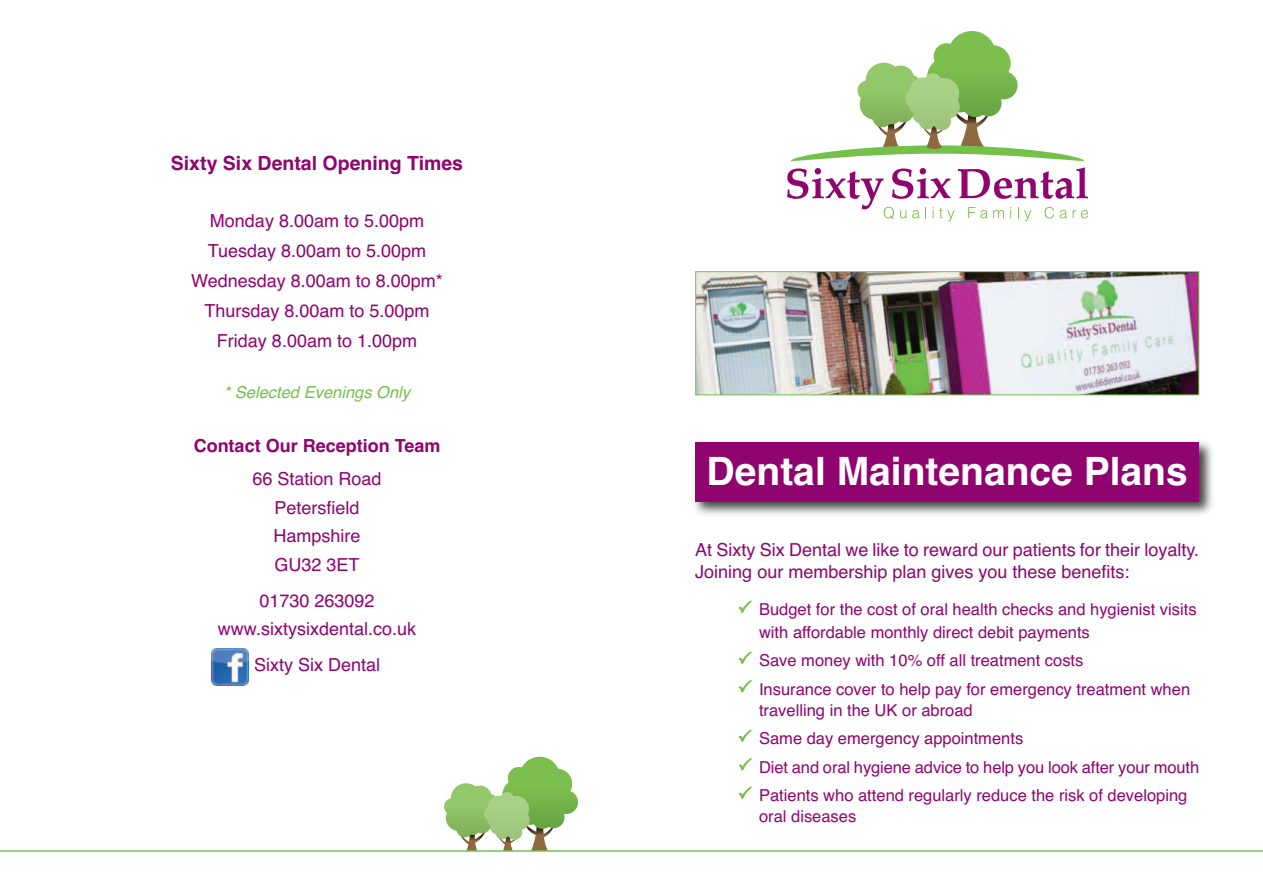
<style>
.page{position:relative;width:1263px;height:893px;background:#fff}
.page>*{position:absolute;margin:0;border:0;box-sizing:border-box;transform-origin:0 0}
.t1{font:700 39px "Helvetica";color:#fff}
.t2{font:700 19.5px "Helvetica";color:#8f046e}
.t3{font:18px/30px "Helvetica";color:#8f046e;text-align:center}
.t4{font:700 18px "Helvetica";color:#8f046e}
.t5{font:16.5px/28.5px "Helvetica";color:#8f046e}
.t6{font:italic 16.5px "Helvetica";color:#75c049}
</style>
<div class="page">
<img style="left:694px;top:441px;width:519px;height:74px">
<div style="left:695px;top:442px;width:504px;height:59px;background:#8f046e"></div>
<svg style="left:787px;top:31px;width:301px;height:190px"></svg>
<svg style="left:444px;top:757px;width:134px;height:93px"></svg>
<img style="left:697px;top:273px;width:500px;height:120px">
<div style="left:695px;top:271px;width:504px;height:124px;border:1px solid #75c049"></div>
<hr style="left:0;top:850px;width:1263px;height:2px;background:#75c049">
<img style="left:211px;top:649px;width:37px;height:37px">
<p class="t2" style="left:171px;top:152px;width:294px">Sixty Six Dental Opening Times</p>
<p class="t3" style="left:191px;top:206px;width:253px">Monday 8.00am to 5.00pm<br>Tuesday 8.00am to 5.00pm<br>Wednesday 8.00am to 8.00pm*<br>Thursday 8.00am to 5.00pm<br>Friday 8.00am to 1.00pm</p>
<p class="t6" style="left:224px;top:383px;width:188px">* Selected Evenings Only</p>
<p class="t4" style="left:194px;top:435px;width:248px">Contact Our Reception Team</p>
<p class="t3" style="left:252px;top:464px;width:131px;line-height:28.5px">66 Station Road<br>Petersfield<br>Hampshire<br>GU32 3ET</p>
<p class="t3" style="left:218px;top:586px;width:200px;line-height:28.5px">01730 263092 www.sixtysixdental.co.uk</p>
<p class="t3" style="left:254px;top:650px;width:128px">Sixty Six Dental</p>
<h1 class="t1" style="left:707px;top:449px;width:483px">Dental Maintenance Plans</h1>
<p class="t3" style="left:695px;top:539px;width:505px;line-height:21.6px;text-align:left">At Sixty Six Dental we like to reward our patients for their loyalty.<br>Joining our membership plan gives you these benefits:</p>
<p class="t5" style="left:759px;top:598px;width:439px;line-height:22.5px">Budget for the cost of oral health checks and hygienist visits with affordable monthly direct debit payments</p>
<p class="t5" style="left:759px;top:646px;width:433px">Save money with 10% off all treatment costs<br>Insurance cover to help pay for emergency treatment when</p>
<p class="t5" style="left:759px;top:696px;width:442px">travelling in the UK or abroad<br>Same day emergency appointments<br>Diet and oral hygiene advice to help you look after your mouth Patients who attend regularly reduce the risk of developing</p>
<p class="t5" style="left:759px;top:802px;width:99px">oral diseases</p>
</div>
